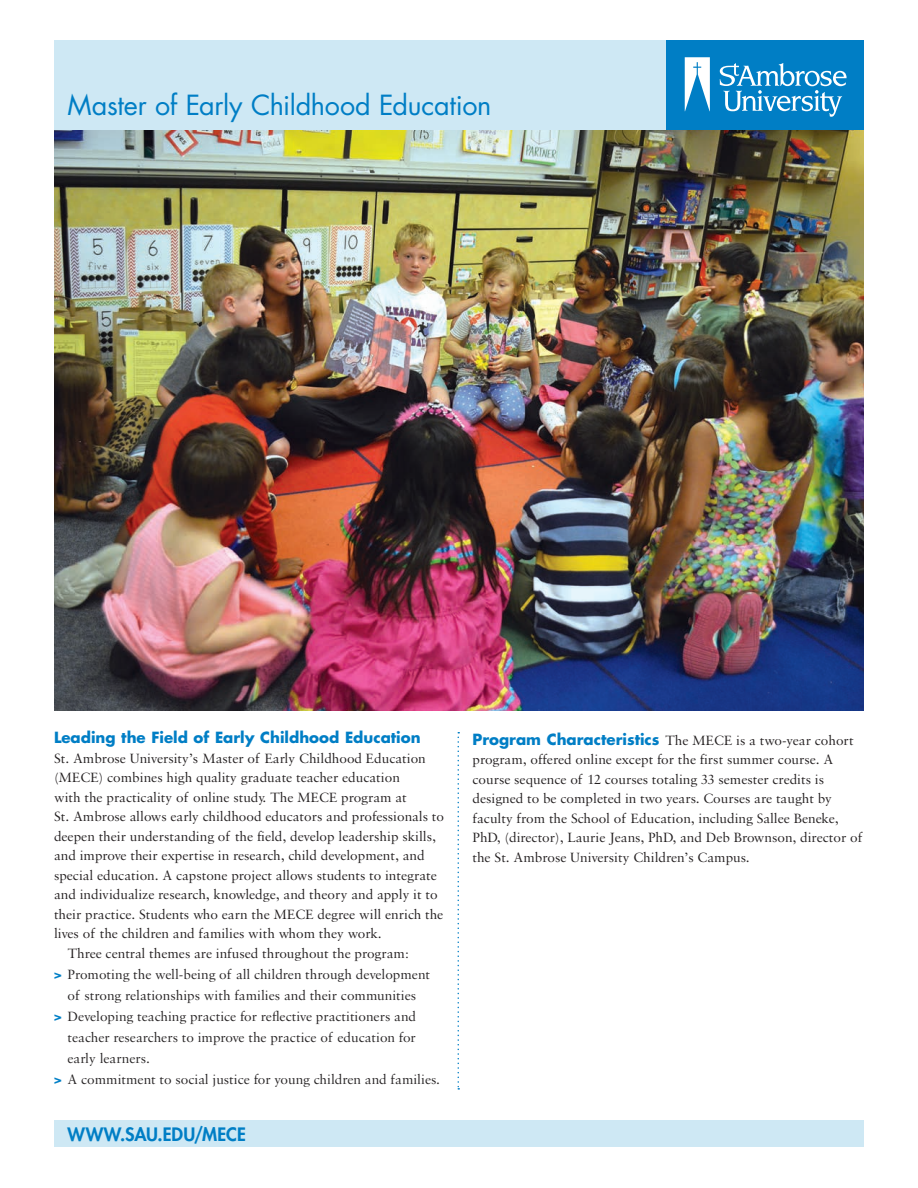
<style>
.page{position:relative;width:918px;height:1188px;background:#fff}
.page>*{position:absolute;margin:0;border:0;box-sizing:border-box;transform-origin:0 0}
.MAIN_header{font:27px "Futura Std";letter-spacing:-.01em;color:#007ec5}
.MAIN_footer{font:800 18px "Futura Std";letter-spacing:.005em;color:#007ec5}
.head{font:700 15px "Futura Std";color:#007ec5}
.head-2{font:14.25px/19.5px "Sabon MT Pro";color:#231f20}
.graph2{font:14.25px/19.5px "Sabon MT Pro";color:#231f20}
.p9hang{font:14.25px/21px "Sabon MT Pro";color:#262324;text-align:center}
.s1{font-family:"Futura Std";font-weight:800;font-size:13.2px;color:#007fc6}
.s2{font-family:"Futura Std";font-weight:700;font-size:15px;color:#007ec5}
</style>
<div class="page">
<img style="left:54px;top:130px;width:810px;height:581px">
<svg style="left:458px;top:732px;width:1px;height:358px"></svg>
<div style="left:54px;top:40px;width:612px;height:90px;background:#cee8f4"></div>
<div style="left:666px;top:40px;width:198px;height:90px;background:#007ec5"></div>
<svg style="left:685px;top:57px;width:25px;height:54px"></svg>
<svg style="left:720px;top:63px;width:127px;height:54px"></svg>
<div style="left:54px;top:1120px;width:810px;height:28px;background:#cee8f4"></div>
<p class="MAIN_header" style="left:68px;top:88px;width:426px">Master of Early Childhood Education</p>
<p class="head" style="left:54px;top:728px;width:368px">Leading the Field of Early Childhood Education</p>
<p class="head-2" style="left:54px;top:748px;width:391px">St. Ambrose University’s Master of Early Childhood Education (MECE) combines high quality graduate teacher education<br>with the practicality of online study. The MECE program at<br>St. Ambrose allows early childhood educators and professionals to deepen their understanding of the field, develop leadership skills, and improve their expertise in research, child development, and special education. A capstone project allows students to integrate and individualize research, knowledge, and theory and apply it to their practice. Students who earn the MECE degree will enrich the lives of the children and families with whom they work.</p>
<p class="graph2" style="left:67px;top:943px;width:343px">Three central themes are infused throughout the program:</p>
<p class="p9hang" style="left:54px;top:963px;width:378px"><span class="s1">&gt;</span> Promoting the well-being of all children through development of strong relationships with families and their communities</p>
<p class="p9hang" style="left:68px;top:1005px;width:350px;text-align:justify;text-indent:-14px"><span class="s1">&gt;</span> Developing teaching practice for reflective practitioners and teacher researchers to improve the practice of education for early learners.</p>
<p class="p9hang" style="left:54px;top:1068px;width:388px"><span class="s1">&gt;</span> A commitment to social justice for young children and families.</p>
<p class="MAIN_footer" style="left:68px;top:1123px;width:180px">WWW.SAU.EDU/MECE</p>
<p class="graph2" style="left:472px;top:730px;width:391px"><span class="s2">Program Characteristics</span> The MECE is a two-year cohort program, offered online except for the first summer course. A course sequence of 12 courses totaling 33 semester credits is designed to be completed in two years. Courses are taught by faculty from the School of Education, including Sallee Beneke, PhD, (director), Laurie Jeans, PhD, and Deb Brownson, director of the St. Ambrose University Children’s Campus.</p>
</div>
